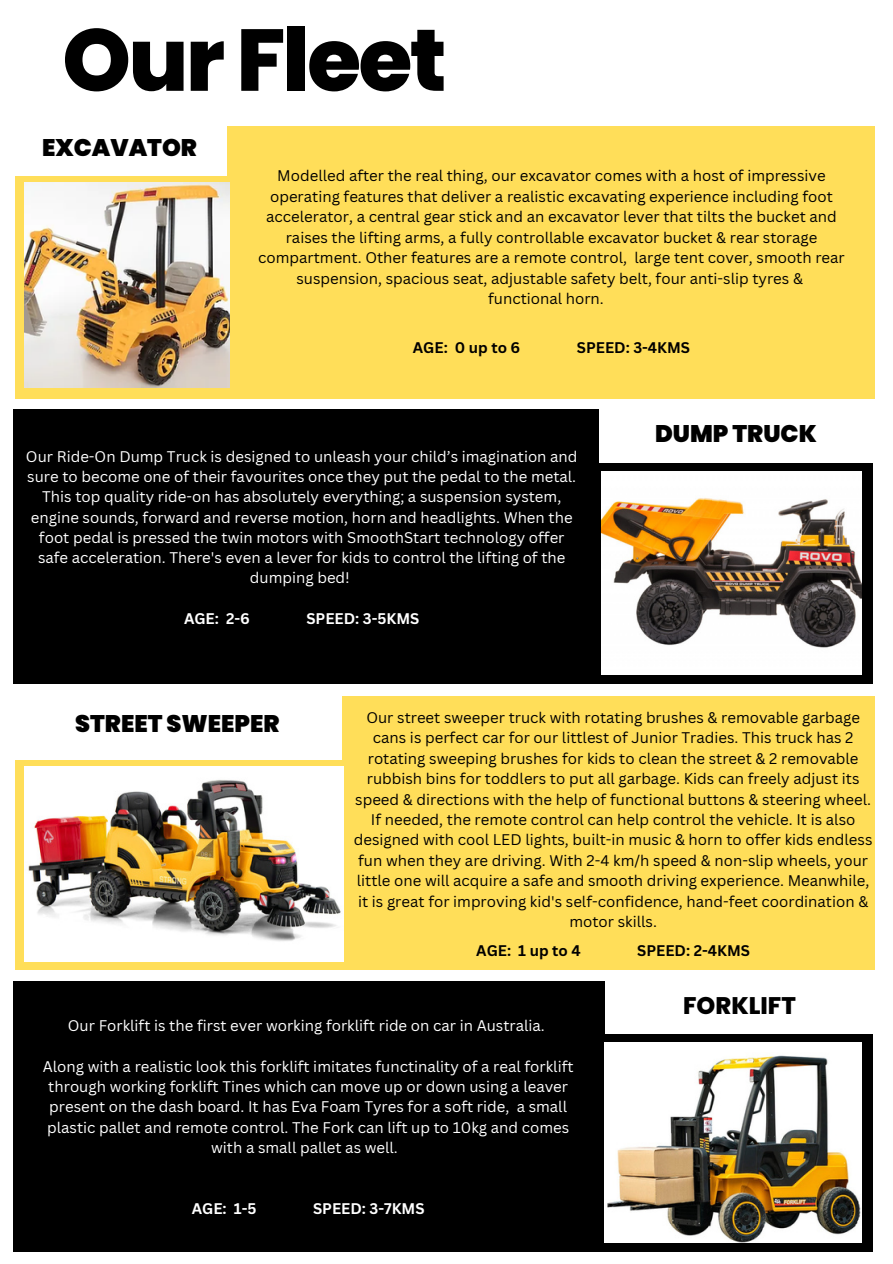
<style>
.page{position:relative;width:893px;height:1264px;background:#fff}
.page>*{position:absolute;margin:0;border:0;box-sizing:border-box;transform-origin:0 0}
.t1{font:800 87.45px "Poppins";letter-spacing:-.03em;color:#000}
.t2{font:900 24px "Poppins";color:#000}
.t3{font:800 24px "Poppins";color:#000}
.t4{font:15px/20.5px "Canva Sans";color:#000;text-align:center}
.t5{font:15px/20.2px "Canva Sans";color:#fff;text-align:center}
.t6{font:700 15px "Canva Sans";color:#000}
.t7{font:700 15px "Canva Sans";color:#fff}
</style>
<div class="page">
<div style="left:15px;top:126px;width:859px;height:272px;background:#ffde59"></div>
<img style="left:24px;top:182px;width:206px;height:205px">
<div style="left:13px;top:410px;width:859px;height:273px;background:#000"></div>
<div style="left:599px;top:407px;width:273px;height:55px;background:#fff"></div>
<img style="left:601px;top:471px;width:260px;height:203px">
<div style="left:13px;top:121px;width:213px;height:55px;background:#fff"></div>
<div style="left:15px;top:696px;width:859px;height:273px;background:#ffde59"></div>
<img style="left:24px;top:766px;width:319px;height:195px">
<div style="left:13px;top:690px;width:328px;height:69px;background:#fff"></div>
<div style="left:13px;top:981px;width:859px;height:270px;background:#000"></div>
<img style="left:604px;top:1042px;width:257px;height:199px">
<div style="left:604px;top:978px;width:270px;height:55px;background:#fff"></div>
<p class="t1" style="left:62px;top:-1px;width:386px">Our Fleet</p>
<p class="t2" style="left:42px;top:130px;width:156px">EXCAVATOR</p>
<p class="t4" style="left:258px;top:165px;width:588px">Modelled after the real thing, our excavator comes with a host of impressive operating features that deliver a realistic excavating experience including foot accelerator, a central gear stick and an excavator lever that tilts the bucket and raises the lifting arms, a fully controllable excavator bucket &amp; rear storage compartment. Other features are a remote control, large tent cover, smooth rear suspension, spacious seat, adjustable safety belt, four anti-slip tyres &amp;</p>
<p class="t4" style="left:488px;top:288px;width:117px">functional horn.</p>
<p class="t6" style="left:413px;top:337px;width:109px">AGE: 0 up to 6</p>
<p class="t6" style="left:577px;top:337px;width:115px">SPEED: 3-4KMS</p>
<p class="t2" style="left:655px;top:417px;width:163px">DUMP TRUCK</p>
<p class="t5" style="left:26px;top:446px;width:553px">Our Ride-On Dump Truck is designed to unleash your child’s imagination and sure to become one of their favourites once they put the pedal to the metal.<br>This top quality ride-on has absolutely everything; a suspension system, engine sounds, forward and reverse motion, horn and headlights. When the foot pedal is pressed the twin motors with SmoothStart technology offer safe acceleration. There's even a lever for kids to control the lifting of the dumping bed!</p>
<p class="t7" style="left:184px;top:608px;width:67px">AGE: 2-6</p>
<p class="t7" style="left:306px;top:608px;width:114px">SPEED: 3-5KMS</p>
<p class="t2" style="left:75px;top:707px;width:206px">STREET SWEEPER</p>
<p class="t4" style="left:354px;top:706px;width:520px">Our street sweeper truck with rotating brushes &amp; removable garbage cans is perfect car for our littlest of Junior Tradies. This truck has 2 rotating sweeping brushes for kids to clean the street &amp; 2 removable rubbish bins for toddlers to put all garbage. Kids can freely adjust its speed &amp; directions with the help of functional buttons &amp; steering wheel.<br>If needed, the remote control can help control the vehicle. It is also designed with cool LED lights, built-in music &amp; horn to offer kids endless fun when they are driving. With 2-4 km/h speed &amp; non-slip wheels, your little one will acquire a safe and smooth driving experience. Meanwhile, it is great for improving kid's self-confidence, hand-feet coordination &amp; motor skills.</p>
<p class="t6" style="left:476px;top:939px;width:106px">AGE: 1 up to 4</p>
<p class="t6" style="left:637px;top:939px;width:114px">SPEED: 2-4KMS</p>
<p class="t3" style="left:683px;top:988px;width:114px">FORKLIFT</p>
<p class="t5" style="left:68px;top:1015px;width:478px">Our Forklift is the first ever working forklift ride on car in Australia.</p>
<p class="t5" style="left:43px;top:1055px;width:532px">Along with a realistic look this forklift imitates functinality of a real forklift through working forklift Tines which can move up or down using a leaver present on the dash board. It has Eva Foam Tyres for a soft ride, a small plastic pallet and remote control. The Fork can lift up to 10kg and comes with a small pallet as well.</p>
<p class="t7" style="left:192px;top:1197px;width:66px">AGE: 1-5</p>
<p class="t7" style="left:313px;top:1197px;width:113px">SPEED: 3-7KMS</p>
</div>
